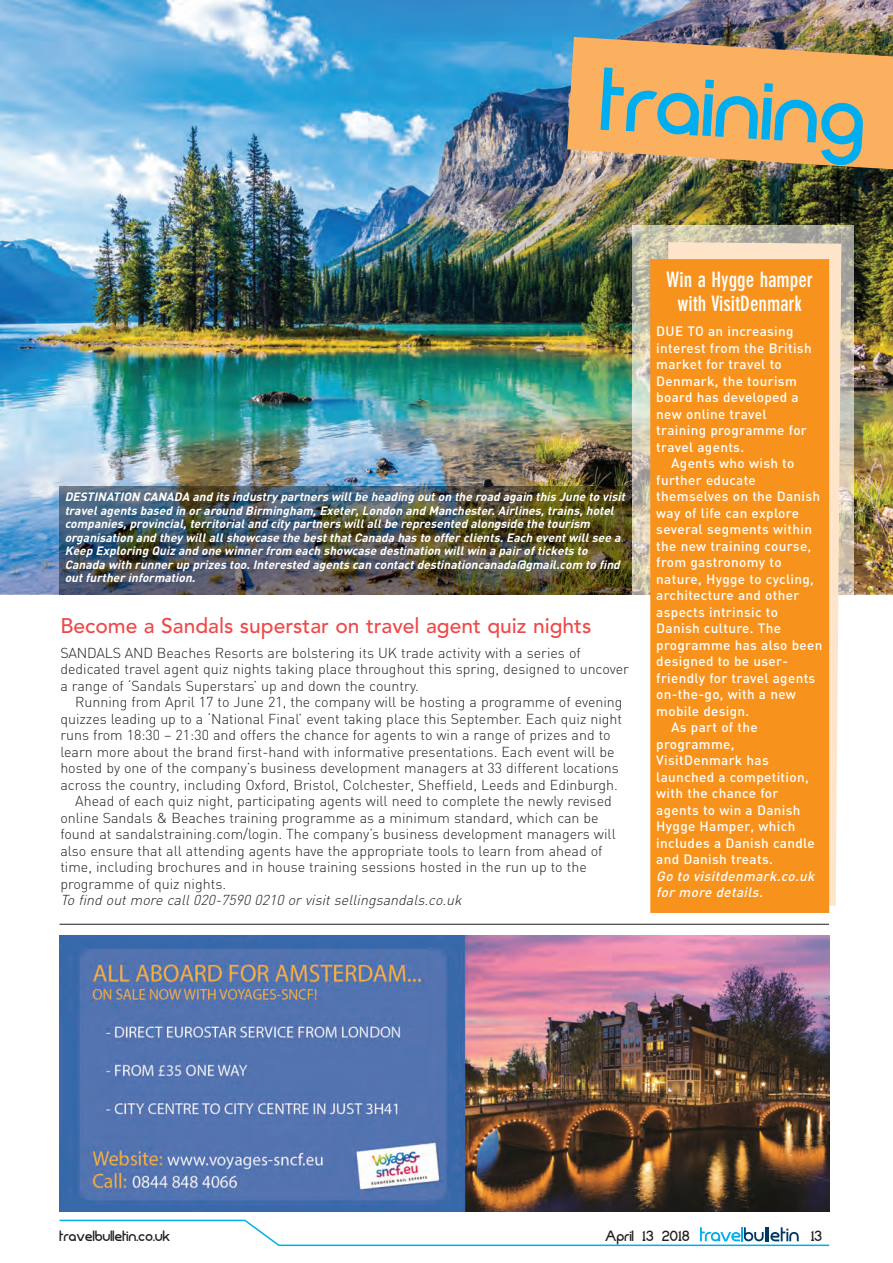
<style>
.page{position:relative;width:893px;height:1263px;background:#fff}
.page>*{position:absolute;margin:0;border:0;box-sizing:border-box;transform-origin:0 0}
.t1{font:90px "Fortune City";color:#00aeef}
.t2{font:500 21px "Avenir";color:#ef4849}
.t3{font:700 condensed 21px/24.8px "DIN Neuzeit Grotesk";color:#fff;text-align:center}
.t4{font:15px "Fortune City";color:#231f20}
.t5{font:300 14.25px "DIN";color:#231f20}
.t6{font:italic 300 14.25px "DIN";color:#231f20}
.t7{font:500 13.5px "DIN";letter-spacing:.025em;color:#fff}
.t8{font:italic 500 13.5px "DIN";color:#fff}
.t9{font:italic 700 12px/13.5px "DIN";color:#fff}
</style>
<div class="page">
<svg style="left:59px;top:1219px;width:771px;height:28px"></svg>
<img style="left:1px;top:0;width:892px;height:595px">
<img style="left:60px;top:487px;width:571px;height:108px">
<img style="left:567px;top:37px;width:326px;height:136px">
<hr style="left:0;top:0;width:1px;height:1263px;background:#ddddde">
<img style="left:60px;top:935px;width:769px;height:277px">
<hr style="left:60px;top:924px;width:769px;height:1px;background:#231f20">
<img style="left:632px;top:225px;width:222px;height:370px">
<svg style="left:662px;top:242px;width:179px;height:664px;background:#fae5ce"></svg>
<div style="left:650px;top:259px;width:179px;height:654px;background:#f7931d"></div>
<p class="t1" style="left:603px;top:47px;width:268px;rotate:3deg">training</p>
<p class="t9" style="left:65px;top:491px;width:564px">DESTINATION CANADA and its industry partners willbe heading outon the road again this June to visit travelagents based in or around Birmingham,Exeter,London and Manchester.Airlines,trains,hotel companies,provincial,territorialand city partners willallbe represented alongside the tourism organisation and they willallshowcase the bestthatCanada has to offer clients.Each eventwillsee a Keep Exploring Quiz and one winner from each showcase destination willwin a pair oftickets to Canada with runner up prizes too.Interested agents can contactdestinationcanada@gmail.com to find outfurther information.</p>
<p class="t2" style="left:60px;top:617px;width:533px">Become a Sandals superstar on travel agent quiz nights</p>
<p class="t5" style="left:60px;top:645px;width:522px">SANDALS AND Beaches Resorts are bolstering its UK trade activity with a series of</p>
<p class="t5" style="left:60px;top:661px;width:570px">dedicated travel agent quiz nights taking place throughout this spring, designed to uncover</p>
<p class="t5" style="left:60px;top:678px;width:360px">a range of ‘Sandals Superstars’ up and down the country.</p>
<p class="t5" style="left:75px;top:694px;width:549px">Running from April 17 to June 21, the company will be hosting a programme of evening</p>
<p class="t5" style="left:60px;top:711px;width:563px">quizzes leading up to a ‘National Final’ event taking place this September. Each quiz night</p>
<p class="t5" style="left:60px;top:727px;width:552px">runs from 18:30 – 21:30 and offers the chance for agents to win a range of prizes and to</p>
<p class="t5" style="left:60px;top:744px;width:556px">learn more about the brand first-hand with informative presentations. Each event will be</p>
<p class="t5" style="left:60px;top:760px;width:560px">hosted by one of the company’s business development managers at 33 different locations</p>
<p class="t5" style="left:60px;top:777px;width:559px">across the country, including Oxford, Bristol, Colchester, Sheffield, Leeds and Edinburgh.</p>
<p class="t5" style="left:75px;top:793px;width:538px">Ahead of each quiz night, participating agents will need to complete the newly revised</p>
<p class="t5" style="left:60px;top:810px;width:540px">online Sandals &amp; Beaches training programme as a minimum standard, which can be</p>
<p class="t5" style="left:60px;top:826px;width:557px">found at sandalstraining.com/login. The company’s business development managers will</p>
<p class="t5" style="left:60px;top:843px;width:544px">also ensure that all attending agents have the appropriate tools to learn from ahead of</p>
<p class="t5" style="left:60px;top:859px;width:528px">time, including brochures and in house training sessions hosted in the run up to the</p>
<p class="t5" style="left:60px;top:876px;width:167px">programme of quiz nights.</p>
<p class="t6" style="left:60px;top:892px;width:406px">To find out more call 020-7590 0210 or visit sellingsandals.co.uk</p>
<p class="t3" style="left:666px;top:268px;width:148px">Win a Hygge hamper with VisitDenmark</p>
<p class="t7" style="left:656px;top:323px;width:139px">DUE TO an increasing</p>
<p class="t7" style="left:656px;top:340px;width:157px">interest from the British</p>
<p class="t7" style="left:656px;top:356px;width:127px">market for travel to</p>
<p class="t7" style="left:656px;top:373px;width:142px">Denmark, the tourism</p>
<p class="t7" style="left:656px;top:389px;width:144px">board has developed a</p>
<p class="t7" style="left:656px;top:406px;width:112px">new online travel</p>
<p class="t7" style="left:656px;top:422px;width:152px">training programme for</p>
<p class="t7" style="left:656px;top:439px;width:89px">travel agents.</p>
<p class="t7" style="left:671px;top:455px;width:125px">Agents who wish to</p>
<p class="t7" style="left:656px;top:472px;width:101px">further educate</p>
<p class="t7" style="left:656px;top:488px;width:165px">themselves on the Danish</p>
<p class="t7" style="left:656px;top:505px;width:144px">way of life can explore</p>
<p class="t7" style="left:656px;top:521px;width:157px">several segments within</p>
<p class="t7" style="left:656px;top:538px;width:157px">the new training course,</p>
<p class="t7" style="left:656px;top:554px;width:127px">from gastronomy to</p>
<p class="t7" style="left:656px;top:571px;width:159px">nature, Hygge to cycling,</p>
<p class="t7" style="left:656px;top:587px;width:145px">architecture and other</p>
<p class="t7" style="left:656px;top:604px;width:123px">aspects intrinsic to</p>
<p class="t7" style="left:656px;top:620px;width:126px">Danish culture. The</p>
<p class="t7" style="left:656px;top:637px;width:168px">programme has also been</p>
<p class="t7" style="left:656px;top:653px;width:133px">designed to be user-</p>
<p class="t7" style="left:656px;top:670px;width:161px">friendly for travel agents</p>
<p class="t7" style="left:656px;top:686px;width:141px">on-the-go, with a new</p>
<p class="t7" style="left:656px;top:703px;width:95px">mobile design.</p>
<p class="t7" style="left:671px;top:719px;width:88px">As part of the</p>
<p class="t7" style="left:656px;top:736px;width:80px">programme,</p>
<p class="t7" style="left:656px;top:752px;width:114px">VisitDenmark has</p>
<p class="t7" style="left:656px;top:769px;width:154px">launched a competition,</p>
<p class="t7" style="left:656px;top:785px;width:124px">with the chance for</p>
<p class="t7" style="left:656px;top:802px;width:146px">agents to win a Danish</p>
<p class="t7" style="left:656px;top:818px;width:141px">Hygge Hamper, which</p>
<p class="t7" style="left:656px;top:835px;width:160px">includes a Danish candle</p>
<p class="t7" style="left:656px;top:851px;width:118px">and Danish treats.</p>
<p class="t8" style="left:656px;top:868px;width:163px">Go to visitdenmark.co.uk</p>
<p class="t8" style="left:656px;top:884px;width:111px">for more details.</p>
<p class="t4" style="left:60px;top:1227px;width:113px">travelbulletin.co.uk</p>
<p class="t4" style="left:605px;top:1227px;width:86px">April 13 2018</p>
<p class="t4" style="left:811px;top:1227px;width:13px">13</p>
</div>
